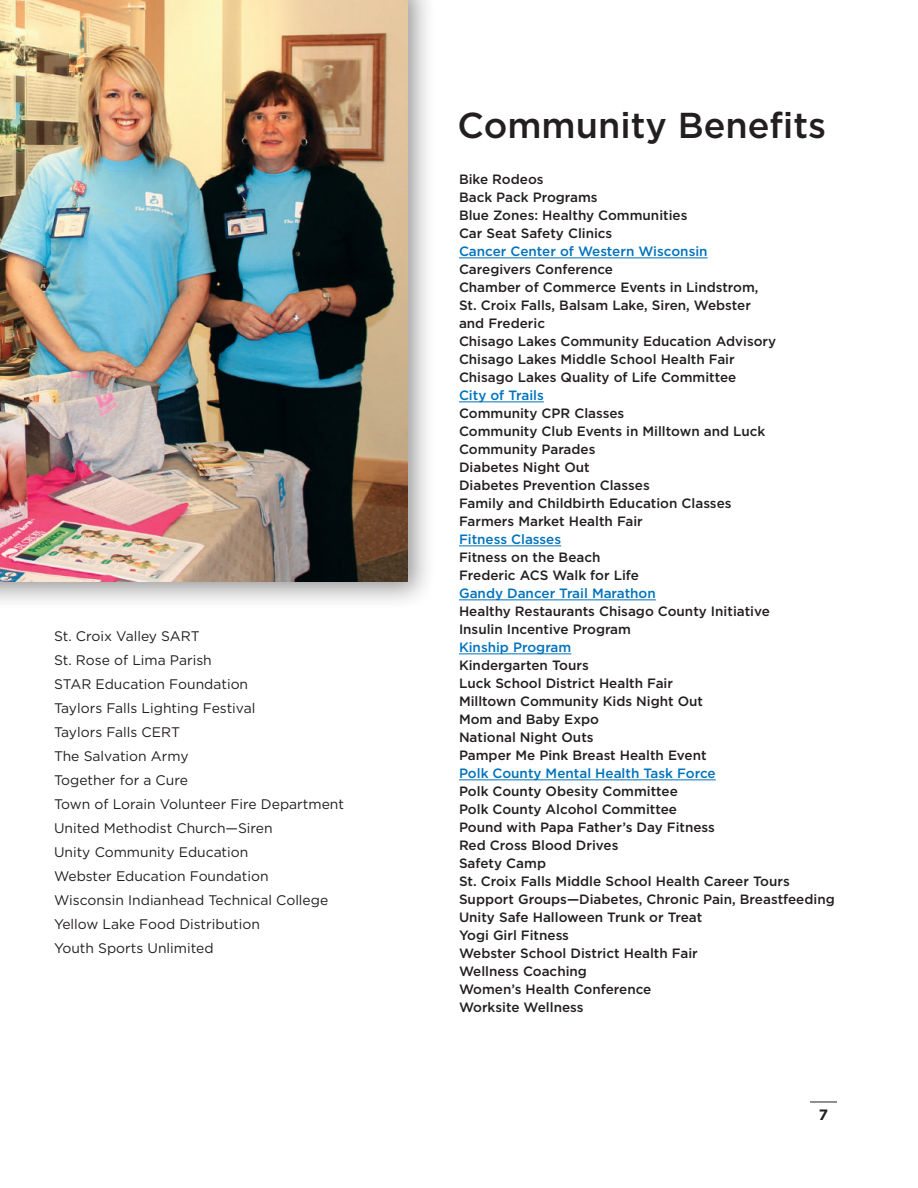
<style>
.page{position:relative;width:918px;height:1188px;background:#fff}
.page>*{position:absolute;margin:0;border:0;box-sizing:border-box;transform-origin:0 0}
.t1{font:500 36px "Gotham";color:#231f20}
.t2{font:700 15px "Gotham";color:#231f20}
.t3{font:13.8px/24px "Gotham";color:#231f20}
.t4{font:500 13.5px/18px "Gotham";color:#231f20}
.t5{font:500 13.5px "Gotham";color:#0072bc}
</style>
<div class="page">
<div style="left:0;top:0;width:437px;height:610px;background:#231f20;opacity:.48"></div>
<img style="left:0;top:0;width:407px;height:581px">
<svg style="left:810px;top:1102px;width:27px;height:1px"></svg>
<hr style="left:459px;top:258px;width:249px;height:1px;background:#0072bc">
<hr style="left:459px;top:402px;width:85px;height:1px;background:#0072bc">
<hr style="left:459px;top:546px;width:102px;height:1px;background:#0072bc">
<hr style="left:459px;top:600px;width:197px;height:1px;background:#0072bc">
<hr style="left:459px;top:654px;width:112px;height:1px;background:#0072bc">
<hr style="left:459px;top:780px;width:257px;height:1px;background:#0072bc">
<p class="t3" style="left:54px;top:624px;width:292px">St. Croix Valley SART<br>St. Rose of Lima Parish<br>STAR Education Foundation<br>Taylors Falls Lighting Festival<br>Taylors Falls CERT<br>The Salvation Army<br>Together for a Cure<br>Town of Lorain Volunteer Fire Department<br>United Methodist Church—Siren<br>Unity Community Education<br>Webster Education Foundation<br>Wisconsin Indianhead Technical College<br>Yellow Lake Food Distribution<br>Youth Sports Unlimited</p>
<h1 class="t1" style="left:458px;top:105px;width:370px">Community Benefits</h1>
<p class="t4" style="left:459px;top:170px;width:230px">Bike Rodeos<br>Back Pack Programs<br>Blue Zones: Healthy Communities<br>Car Seat Safety Clinics</p>
<p class="t5" style="left:459px;top:244px;width:250px">Cancer Center of Western Wisconsin</p>
<p class="t4" style="left:459px;top:260px;width:319px">Caregivers Conference<br>Chamber of Commerce Events in Lindstrom, St. Croix Falls, Balsam Lake, Siren, Webster and Frederic<br>Chisago Lakes Community Education Advisory Chisago Lakes Middle School Health Fair Chisago Lakes Quality of Life Committee</p>
<p class="t5" style="left:459px;top:388px;width:86px">City of Trails</p>
<p class="t4" style="left:459px;top:404px;width:308px">Community CPR Classes<br>Community Club Events in Milltown and Luck<br>Community Parades<br>Diabetes Night Out<br>Diabetes Prevention Classes<br>Family and Childbirth Education Classes<br>Farmers Market Health Fair</p>
<p class="t5" style="left:459px;top:532px;width:104px">Fitness Classes</p>
<p class="t4" style="left:459px;top:548px;width:182px">Fitness on the Beach<br>Frederic ACS Walk for Life</p>
<p class="t5" style="left:459px;top:586px;width:198px">Gandy Dancer Trail Marathon</p>
<p class="t4" style="left:459px;top:602px;width:312px">Healthy Restaurants Chisago County Initiative<br>Insulin Incentive Program</p>
<p class="t5" style="left:459px;top:640px;width:114px">Kinship Program</p>
<p class="t4" style="left:459px;top:656px;width:249px">Kindergarten Tours<br>Luck School District Health Fair<br>Milltown Community Kids Night Out<br>Mom and Baby Expo<br>National Night Outs<br>Pamper Me Pink Breast Health Event</p>
<p class="t5" style="left:459px;top:766px;width:258px">Polk County Mental Health Task Force</p>
<p class="t4" style="left:459px;top:782px;width:377px">Polk County Obesity Committee<br>Polk County Alcohol Committee<br>Pound with Papa Father’s Day Fitness<br>Red Cross Blood Drives<br>Safety Camp<br>St. Croix Falls Middle School Health Career Tours<br>Support Groups—Diabetes, Chronic Pain, Breastfeeding<br>Unity Safe Halloween Trunk or Treat<br>Yogi Girl Fitness<br>Webster School District Health Fair<br>Wellness Coaching<br>Women’s Health Conference<br>Worksite Wellness</p>
<p class="t2" style="left:819px;top:1106px;width:11px">7</p>
</div>
